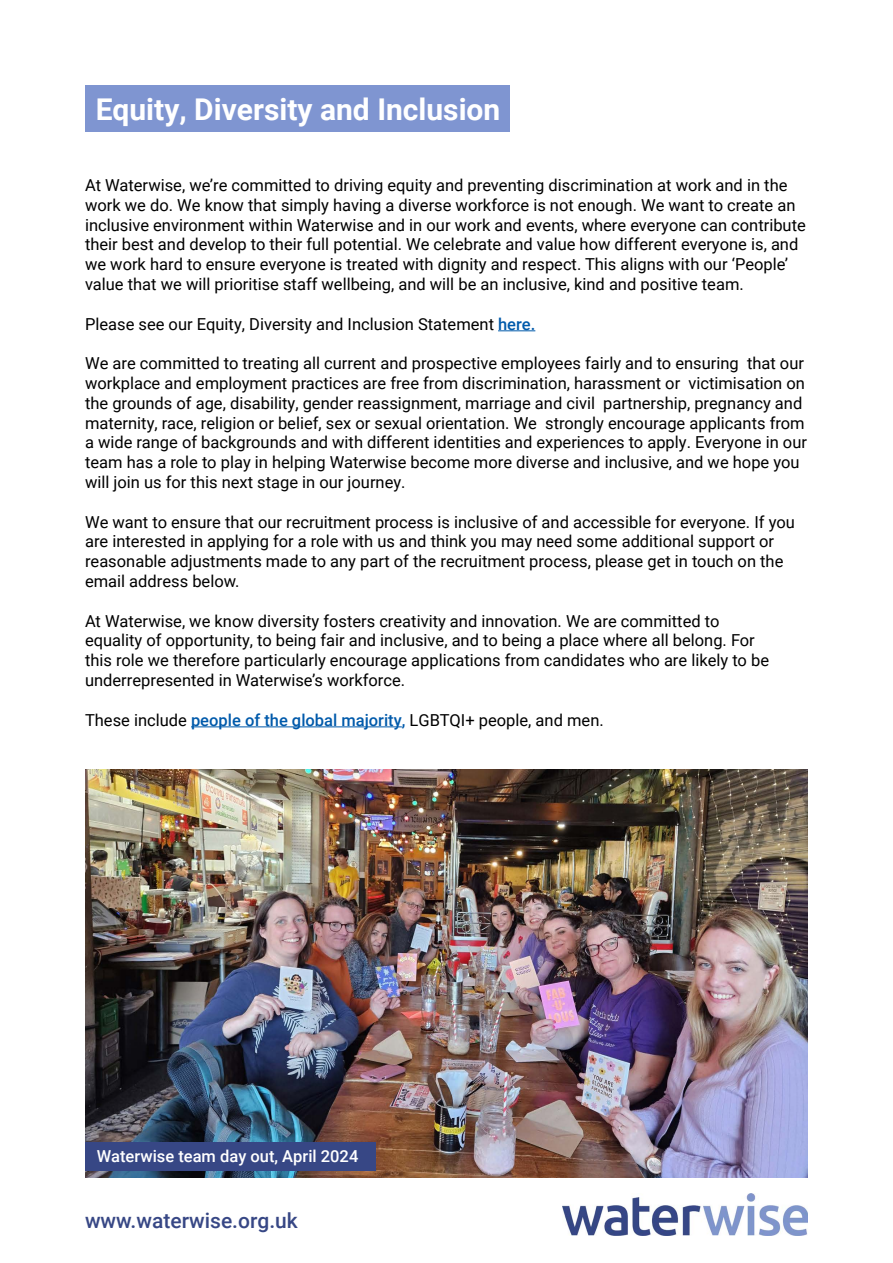
<style>
.page{position:relative;width:893px;height:1263px;background:#fff}
.page>*{position:absolute;margin:0;border:0;box-sizing:border-box;transform-origin:0 0}
.t1{font:700 30px "Roboto";color:#fff}
.t2{font:500 21px "Roboto";color:#374785}
.t3{font:16.5px/19.8px "Roboto";color:#000}
.t4{font:500 16.5px "Roboto";color:#fff}
.s1{font-weight:500;color:#005aab}
</style>
<div class="page">
<img style="left:562px;top:1194px;width:246px;height:41px">
<img style="left:85px;top:770px;width:723px;height:408px">
<hr style="left:498px;top:330px;width:37px;height:1px;background:#005aab">
<hr style="left:191px;top:726px;width:211px;height:1px;background:#005aab">
<div style="left:85px;top:85px;width:425px;height:46px;background:#7f95d1"></div>
<div style="left:85px;top:1142px;width:290px;height:29px;background:#374785"></div>
<h1 class="t1" style="left:96px;top:88px;width:406px">Equity, Diversity and Inclusion</h1>
<p class="t3" style="left:85px;top:175px;width:722px">At Waterwise, we’re committed to driving equity and preventing discrimination at work and in the work we do. We know that simply having a diverse workforce is not enough. We want to create an inclusive environment within Waterwise and in our work and events, where everyone can contribute their best and develop to their full potential. We celebrate and value how different everyone is, and we work hard to ensure everyone is treated with dignity and respect. This aligns with our ‘People’ value that we will prioritise staff wellbeing, and will be an inclusive, kind and positive team.</p>
<p class="t3" style="left:85px;top:313px;width:452px">Please see our Equity, Diversity and Inclusion Statement <span class="s1">here.</span></p>
<p class="t3" style="left:85px;top:353px;width:723px">We are committed to treating all current and prospective employees fairly and to ensuring that our workplace and employment practices are free from discrimination, harassment or victimisation on the grounds of age, disability, gender reassignment, marriage and civil partnership, pregnancy and maternity, race, religion or belief, sex or sexual orientation. We strongly encourage applicants from a wide range of backgrounds and with different identities and experiences to apply. Everyone in our team has a role to play in helping Waterwise become more diverse and inclusive, and we hope you will join us for this next stage in our journey.</p>
<p class="t3" style="left:85px;top:511px;width:711px">We want to ensure that our recruitment process is inclusive of and accessible for everyone. If you are interested in applying for a role with us and think you may need some additional support or reasonable adjustments made to any part of the recruitment process, please get in touch on the email address below.</p>
<p class="t3" style="left:85px;top:610px;width:686px">At Waterwise, we know diversity fosters creativity and innovation. We are committed to equality of opportunity, to being fair and inclusive, and to being a place where all belong. For this role we therefore particularly encourage applications from candidates who are likely to be underrepresented in Waterwise’s workforce.</p>
<p class="t3" style="left:85px;top:709px;width:520px">These include <span class="s1">people of the global majority,</span> LGBTQI+ people, and men.</p>
<p class="t4" style="left:97px;top:1145px;width:263px">Waterwise team day out, April 2024</p>
<p class="t2" style="left:85px;top:1206px;width:214px">www.waterwise.org.uk</p>
</div>
